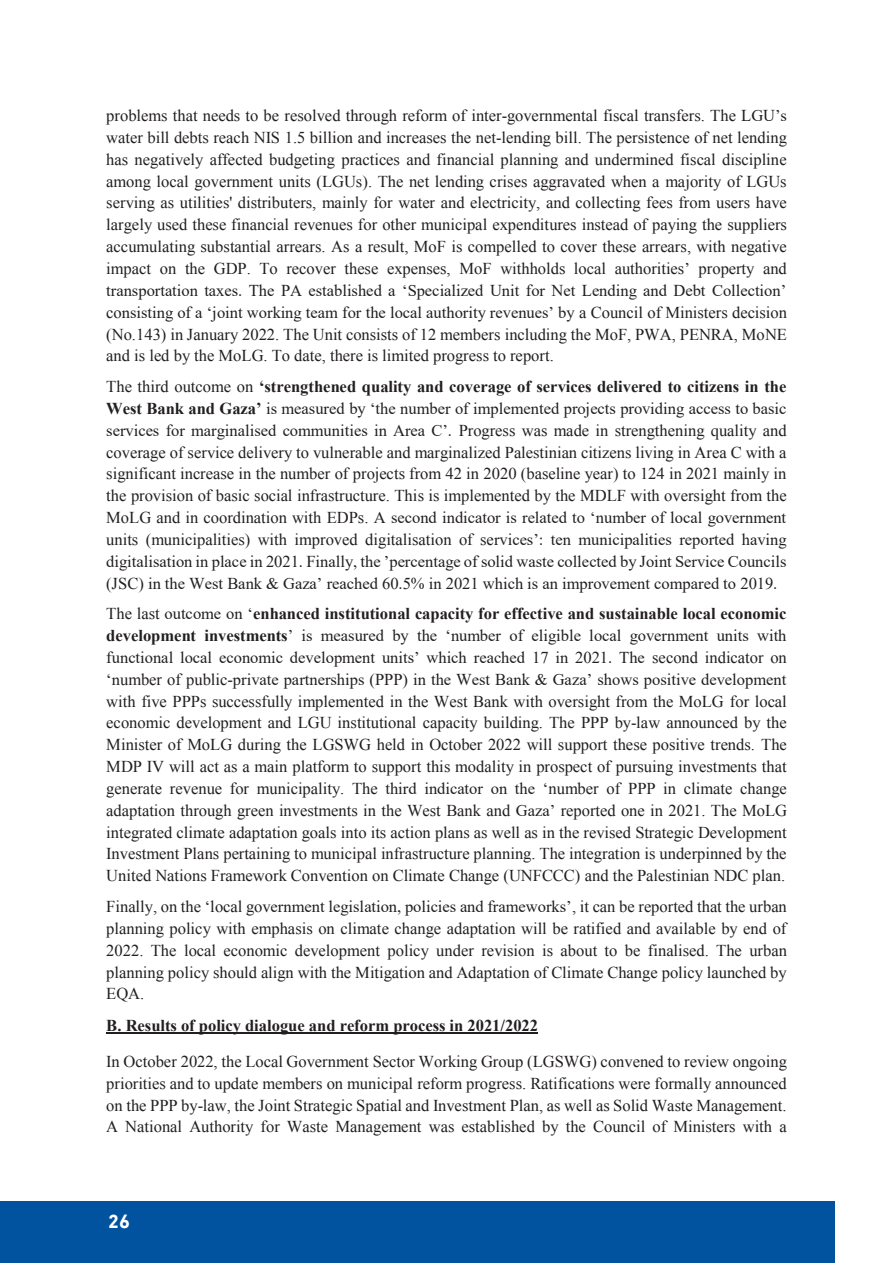
<style>
.page{position:relative;width:893px;height:1263px;background:#fff}
.page>*{position:absolute;margin:0;border:0;box-sizing:border-box;transform-origin:0 0}
.t1{font:700 19.5px "DIN Next LT Arabic";color:#fff}
.t2{font:16.5px/21.8px "Times New Roman";color:#231f20;text-align:justify}
.t3{font:700 16.5px "Times New Roman";color:#231f20}
.s1{font-weight:700}
</style>
<div class="page">
<div style="left:1px;top:1201px;width:834px;height:62px;background:#0153a0"></div>
<hr style="left:106px;top:1032px;width:432px;height:2px;background:#231f20">
<p class="t2" style="left:106px;top:104px;width:682px">problems that needs to be resolved through reform of inter-governmental fiscal transfers. The LGU’s water bill debts reach NIS 1.5 billion and increases the net-lending bill. The persistence of net lending has negatively affected budgeting practices and financial planning and undermined fiscal discipline among local government units (LGUs). The net lending crises aggravated when a majority of LGUs serving as utilities' distributers, mainly for water and electricity, and collecting fees from users have largely used these financial revenues for other municipal expenditures instead of paying the suppliers accumulating substantial arrears. As a result, MoF is compelled to cover these arrears, with negative impact on the GDP. To recover these expenses, MoF withholds local authorities’ property and transportation taxes. The PA established a ‘Specialized Unit for Net Lending and Debt Collection’ consisting of a ‘joint working team for the local authority revenues’ by a Council of Ministers decision (No.143) in January 2022. The Unit consists of 12 members including the MoF, PWA, PENRA, MoNE and is led by the MoLG. To date, there is limited progress to report.</p>
<p class="t2" style="left:106px;top:375px;width:682px">The third outcome on <span class="s1">‘strengthened quality and coverage of services delivered to citizens in the West Bank and Gaza’</span> is measured by ‘the number of implemented projects providing access to basic services for marginalised communities in Area C’. Progress was made in strengthening quality and coverage of service delivery to vulnerable and marginalized Palestinian citizens living in Area C with a significant increase in the number of projects from 42 in 2020 (baseline year) to 124 in 2021 mainly in the provision of basic social infrastructure. This is implemented by the MDLF with oversight from the MoLG and in coordination with EDPs. A second indicator is related to ‘number of local government units (municipalities) with improved digitalisation of services’: ten municipalities reported having digitalisation in place in 2021. Finally, the ’percentage of solid waste collected by Joint Service Councils (JSC) in the West Bank &amp; Gaza’ reached 60.5% in 2021 which is an improvement compared to 2019.</p>
<p class="t2" style="left:106px;top:603px;width:682px">The last outcome on ‘<span class="s1">enhanced institutional capacity for effective and sustainable local economic development investments</span>’ is measured by the ‘number of eligible local government units with functional local economic development units’ which reached 17 in 2021. The second indicator on ‘number of public-private partnerships (PPP) in the West Bank &amp; Gaza’ shows positive development with five PPPs successfully implemented in the West Bank with oversight from the MoLG for local economic development and LGU institutional capacity building. The PPP by-law announced by the Minister of MoLG during the LGSWG held in October 2022 will support these positive trends. The MDP IV will act as a main platform to support this modality in prospect of pursuing investments that generate revenue for municipality. The third indicator on the ‘number of PPP in climate change adaptation through green investments in the West Bank and Gaza’ reported one in 2021. The MoLG integrated climate adaptation goals into its action plans as well as in the revised Strategic Development Investment Plans pertaining to municipal infrastructure planning. The integration is underpinned by the United Nations Framework Convention on Climate Change (UNFCCC) and the Palestinian NDC plan.</p>
<p class="t2" style="left:106px;top:895px;width:682px">Finally, on the ‘local government legislation, policies and frameworks’, it can be reported that the urban planning policy with emphasis on climate change adaptation will be ratified and available by end of 2022. The local economic development policy under revision is about to be finalised. The urban planning policy should align with the Mitigation and Adaptation of Climate Change policy launched by EQA.</p>
<p class="t3" style="left:106px;top:1014px;width:433px">B. Results of policy dialogue and reform process in 2021/2022</p>
<p class="t2" style="left:106px;top:1050px;width:682px">In October 2022, the Local Government Sector Working Group (LGSWG) convened to review ongoing priorities and to update members on municipal reform progress. Ratifications were formally announced on the PPP by-law, the Joint Strategic Spatial and Investment Plan, as well as Solid Waste Management.<br>A National Authority for Waste Management was established by the Council of Ministers with a</p>
<p class="t1" style="left:108px;top:1209px;width:23px">26</p>
</div>
